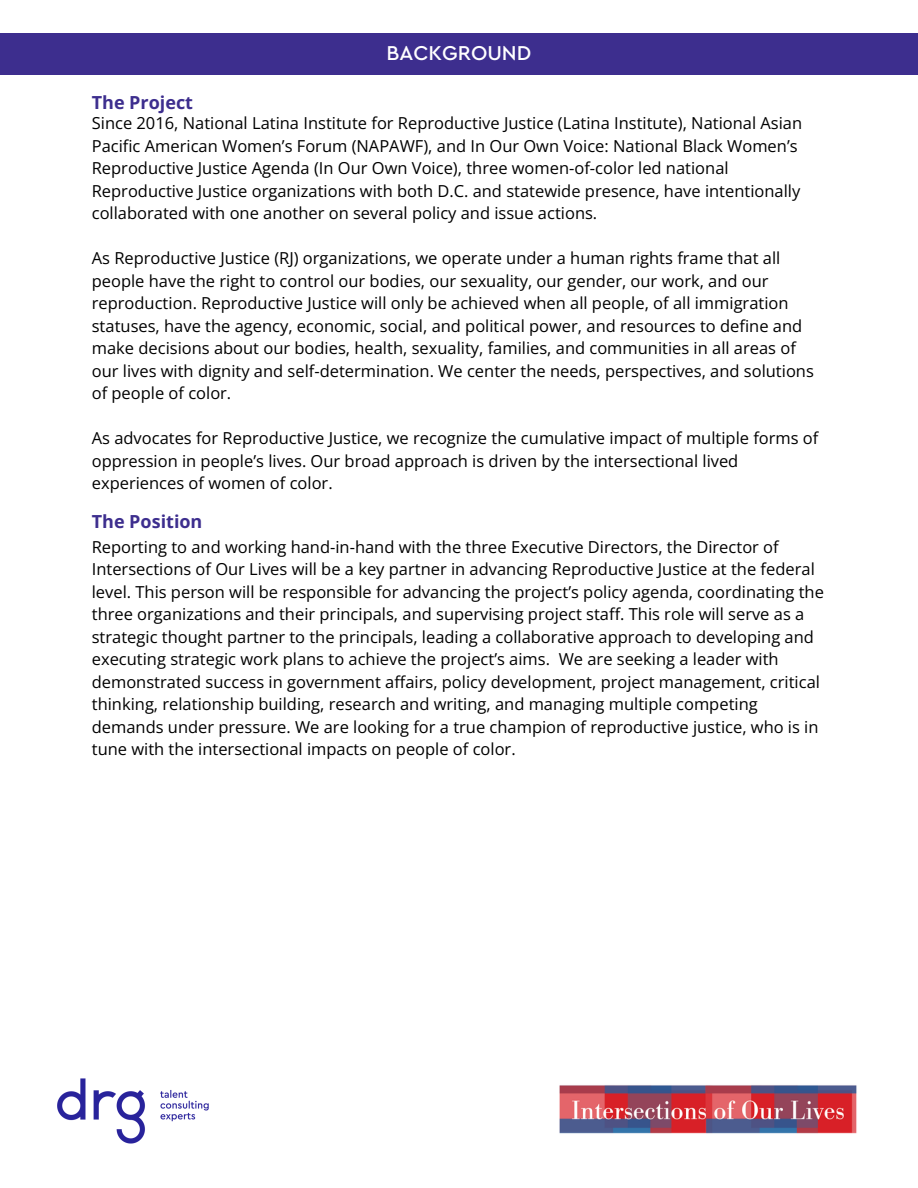
<style>
.page{position:relative;width:918px;height:1188px;background:#fff}
.page>*{position:absolute;margin:0;border:0;box-sizing:border-box;transform-origin:0 0}
.t1{font:500 21px "Cera Pro";color:#fff}
.t2{font:700 18px "Open Sans";color:#3d2e8e}
.t3{font:16.5px/22.5px "Open Sans";color:#000}
</style>
<div class="page">
<div style="left:0;top:33px;width:918px;height:42px;background:#3d2e8e"></div>
<img style="left:57px;top:1078px;width:152px;height:66px">
<img style="left:559px;top:1085px;width:298px;height:49px">
<h1 class="t1" style="left:387px;top:43px;width:146px">BACKGROUND</h1>
<p class="t2" style="left:92px;top:90px;width:103px">The Project</p>
<p class="t3" style="left:92px;top:112px;width:712px">Since 2016, National Latina Institute for Reproductive Justice (Latina Institute), National Asian Pacific American Women’s Forum (NAPAWF), and In Our Own Voice: National Black Women’s Reproductive Justice Agenda (In Our Own Voice), three women-of-color led national Reproductive Justice organizations with both D.C. and statewide presence, have intentionally collaborated with one another on several policy and issue actions.</p>
<p class="t3" style="left:92px;top:247px;width:724px">As Reproductive Justice (RJ) organizations, we operate under a human rights frame that all people have the right to control our bodies, our sexuality, our gender, our work, and our reproduction. Reproductive Justice will only be achieved when all people, of all immigration statuses, have the agency, economic, social, and political power, and resources to define and make decisions about our bodies, health, sexuality, families, and communities in all areas of our lives with dignity and self-determination. We center the needs, perspectives, and solutions of people of color.</p>
<h2 class="t3" style="left:92px;top:427px;width:728px">As advocates for Reproductive Justice, we recognize the cumulative impact of multiple forms of oppression in people’s lives. Our broad approach is driven by the intersectional lived experiences of women of color.</h2>
<p class="t2" style="left:92px;top:508px;width:112px">The Position</p>
<p class="t3" style="left:92px;top:535px;width:734px">Reporting to and working hand-in-hand with the three Executive Directors, the Director of Intersections of Our Lives will be a key partner in advancing Reproductive Justice at the federal level. This person will be responsible for advancing the project’s policy agenda, coordinating the three organizations and their principals, and supervising project staff. This role will serve as a strategic thought partner to the principals, leading a collaborative approach to developing and executing strategic work plans to achieve the project’s aims. We are seeking a leader with demonstrated success in government affairs, policy development, project management, critical thinking, relationship building, research and writing, and managing multiple competing demands under pressure. We are looking for a true champion of reproductive justice, who is in tune with the intersectional impacts on people of color.</p>
</div>
